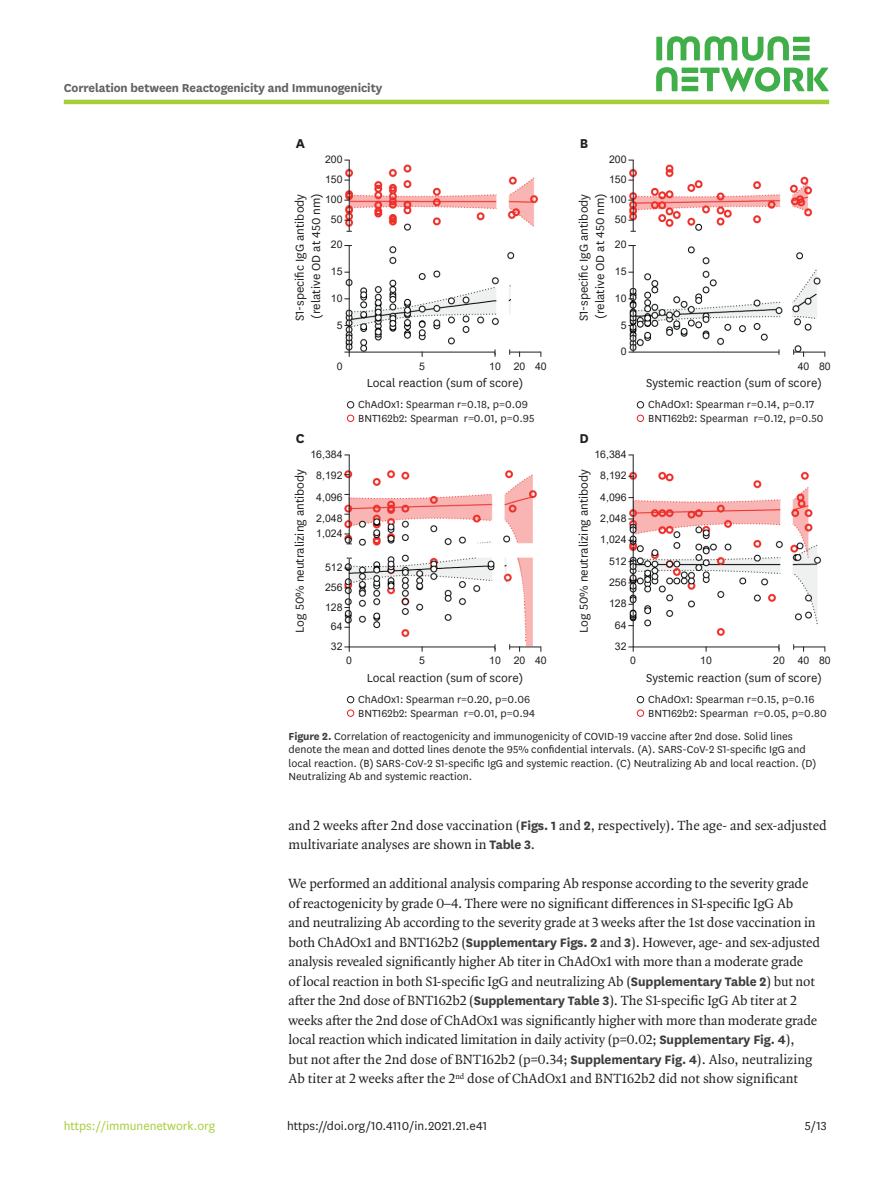
<style>
.page{position:relative;width:893px;height:1191px;background:#fff}
.page>*{position:absolute;margin:0;border:0;box-sizing:border-box;transform-origin:0 0}
.t1{font:700 15px "National";color:#231f20}
.body_p{font:14.25px/19.5px "Quadraat OT";letter-spacing:-.01em;color:#231f20}
.doi_running_footer{font:13.5px/16.2px "National";color:#231f20}
.alt-title-type{font:700 13.5px "National";letter-spacing:-.01em;color:#636366}
.t2{font:13.5px "National";color:#a6ce39}
.fig_caption{font:12px/13.5px "National";color:#231f20}
.t3{font:10.5px/21.3px "Arial";color:#231f20}
.s1{font-weight:700;color:#3e3e3f}
.s2{font-family:"National";font-weight:700;color:#3e3e3f}
</style>
<div class="page">
<hr style="left:64px;top:100px;width:765px;height:4px;background:#a6ce39">
<svg style="left:656px;top:36px;width:173px;height:56px"></svg>
<img style="left:628px;top:454px;width:194px;height:198px">
<img style="left:344px;top:454px;width:197px;height:198px">
<img style="left:344px;top:159px;width:197px;height:198px">
<img style="left:628px;top:159px;width:198px;height:198px">
<hr style="left:349px;top:160px;width:1px;height:192px;background:#231f20">
<svg style="left:345px;top:352px;width:5px;height:4px"></svg>
<hr style="left:349px;top:352px;width:192px;height:1px;background:#231f20">
<svg style="left:345px;top:231px;width:6px;height:15px"></svg>
<hr style="left:633px;top:160px;width:1px;height:192px;background:#231f20">
<svg style="left:629px;top:231px;width:6px;height:15px"></svg>
<svg style="left:495px;top:350px;width:15px;height:6px"></svg>
<hr style="left:633px;top:352px;width:192px;height:1px;background:#231f20">
<svg style="left:779px;top:350px;width:15px;height:4px"></svg>
<div style="left:347px;top:401px;width:7px;height:7px;border:1px solid #231f20;border-radius:50%"></div>
<div style="left:347px;top:415px;width:7px;height:7px;border:1px solid #ee1d23;border-radius:50%"></div>
<div style="left:637px;top:401px;width:7px;height:7px;border:1px solid #231f20;border-radius:50%"></div>
<div style="left:637px;top:415px;width:7px;height:7px;border:1px solid #ee1d23;border-radius:50%"></div>
<hr style="left:349px;top:455px;width:1px;height:192px;background:#231f20">
<svg style="left:345px;top:646px;width:5px;height:5px"></svg>
<hr style="left:349px;top:646px;width:192px;height:1px;background:#231f20">
<svg style="left:629px;top:646px;width:5px;height:5px"></svg>
<svg style="left:347px;top:543px;width:4px;height:16px"></svg>
<hr style="left:633px;top:455px;width:1px;height:192px;background:#231f20">
<svg style="left:495px;top:645px;width:15px;height:6px"></svg>
<svg style="left:822px;top:647px;width:4px;height:5px"></svg>
<hr style="left:633px;top:646px;width:192px;height:1px;background:#231f20">
<svg style="left:779px;top:645px;width:15px;height:6px"></svg>
<div style="left:347px;top:696px;width:7px;height:7px;border:1px solid #231f20;border-radius:50%"></div>
<div style="left:347px;top:709px;width:7px;height:7px;border:1px solid #ee1d23;border-radius:50%"></div>
<div style="left:637px;top:696px;width:7px;height:7px;border:1px solid #231f20;border-radius:50%"></div>
<div style="left:637px;top:709px;width:7px;height:7px;border:1px solid #ee1d23;border-radius:50%"></div>
<p class="alt-title-type" style="left:64px;top:78px;width:320px">Correlation between Reactogenicity and Immunogenicity</p>
<p class="t1" style="left:296px;top:132px;width:11px">A</p>
<p class="t1" style="left:580px;top:132px;width:10px">B</p>
<p class="t3" style="left:325px;top:149px;width:19px">200</p>
<p class="t3" style="left:609px;top:149px;width:19px">200</p>
<p class="t3" style="left:325px;top:169px;width:19px;line-height:20px">150<br>100</p>
<p class="t3" style="left:331px;top:234px;width:13px">20</p>
<p class="t3" style="left:331px;top:261px;width:13px">15</p>
<p class="t3" style="left:331px;top:287px;width:13px">10</p>
<p class="t3" style="left:337px;top:314px;width:7px">5</p>
<p class="doi_running_footer" style="left:291px;top:321px;width:129px;rotate:-90deg">S1-specific IgG antibody (relative OD at 450 nm)</p>
<p class="t3" style="left:331px;top:208px;width:13px">50</p>
<p class="t3" style="left:337px;top:355px;width:7px">0</p>
<p class="t3" style="left:609px;top:169px;width:19px;line-height:20px">150<br>100</p>
<p class="t3" style="left:615px;top:234px;width:13px">20</p>
<p class="t3" style="left:615px;top:261px;width:13px">15</p>
<p class="t3" style="left:615px;top:287px;width:13px">10</p>
<p class="t3" style="left:621px;top:314px;width:7px">5</p>
<p class="doi_running_footer" style="left:575px;top:321px;width:129px;rotate:-90deg">S1-specific IgG antibody (relative OD at 450 nm)</p>
<p class="t3" style="left:615px;top:208px;width:13px">50</p>
<p class="t3" style="left:419px;top:355px;width:7px">5</p>
<p class="t3" style="left:489px;top:355px;width:59px">10 20 40</p>
<p class="t3" style="left:621px;top:341px;width:7px">0</p>
<p class="t3" style="left:798px;top:355px;width:34px">40 80</p>
<p class="doi_running_footer" style="left:367px;top:374px;width:158px">Local reaction (sum of score)</p>
<p class="doi_running_footer" style="left:646px;top:374px;width:177px">Systemic reaction (sum of score)</p>
<p class="fig_caption" style="left:358px;top:397px;width:178px">ChAdOx1: Spearman r=0.18, p=0.09<br>BNT162b2: Spearman r=0.01, p=0.95</p>
<p class="fig_caption" style="left:648px;top:397px;width:177px">ChAdOx1: Spearman r=0.14, p=0.17<br>BNT162b2: Spearman r=0.12, p=0.50</p>
<p class="t1" style="left:296px;top:427px;width:10px">C</p>
<p class="t1" style="left:580px;top:427px;width:11px">D</p>
<p class="t3" style="left:310px;top:444px;width:34px">16,384</p>
<p class="t3" style="left:594px;top:444px;width:34px">16,384</p>
<p class="doi_running_footer" style="left:291px;top:633px;width:165px;rotate:-90deg">Log 50% neutralizing antibody</p>
<p class="t3" style="left:316px;top:465px;width:28px">8,192<br>4,096</p>
<p class="t3" style="left:316px;top:523px;width:28px">1,024</p>
<p class="t3" style="left:325px;top:557px;width:19px;line-height:19.6px">512<br>256</p>
<p class="t3" style="left:331px;top:616px;width:13px">64</p>
<p class="t3" style="left:316px;top:508px;width:28px">2,048</p>
<p class="t3" style="left:325px;top:596px;width:19px">128</p>
<p class="doi_running_footer" style="left:575px;top:633px;width:165px;rotate:-90deg">Log 50% neutralizing antibody</p>
<p class="t3" style="left:600px;top:465px;width:28px">8,192<br>4,096</p>
<p class="t3" style="left:609px;top:529px;width:19px;text-align:justify;text-indent:-9px">1,024<br>512<br>256</p>
<p class="t3" style="left:615px;top:614px;width:13px">64</p>
<p class="t3" style="left:600px;top:508px;width:28px">2,048</p>
<p class="t3" style="left:609px;top:593px;width:19px">128</p>
<p class="t3" style="left:331px;top:636px;width:13px">32</p>
<p class="t3" style="left:615px;top:636px;width:13px">32</p>
<p class="t3" style="left:346px;top:650px;width:7px">0</p>
<p class="t3" style="left:419px;top:650px;width:7px">5</p>
<p class="t3" style="left:489px;top:650px;width:59px">10 20 40</p>
<p class="t3" style="left:700px;top:650px;width:13px">10</p>
<p class="t3" style="left:773px;top:650px;width:13px">20</p>
<p class="t3" style="left:630px;top:650px;width:7px">0</p>
<p class="t3" style="left:798px;top:650px;width:34px">40 80</p>
<p class="doi_running_footer" style="left:367px;top:669px;width:158px">Local reaction (sum of score)</p>
<p class="doi_running_footer" style="left:646px;top:669px;width:177px">Systemic reaction (sum of score)</p>
<p class="t2" style="left:64px;top:1116px;width:153px">https://immunenetwork.org</p>
<p class="fig_caption" style="left:358px;top:692px;width:178px">ChAdOx1: Spearman r=0.20, p=0.06<br>BNT162b2: Spearman r=0.01, p=0.94</p>
<p class="fig_caption" style="left:648px;top:692px;width:180px">ChAdOx1: Spearman r=0.15, p=0.16<br>BNT162b2: Spearman r=0.05, p=0.80</p>
<p class="fig_caption" style="left:289px;top:728px;width:529px"><span class="s1">Figure 2.</span> Correlation of reactogenicity and immunogenicity of COVID-19 vaccine after 2nd dose. Solid lines denote the mean and dotted lines denote the 95% confidential intervals. (A). SARS-CoV-2 S1-specific IgG and local reaction. (B) SARS-CoV-2 S1-specific IgG and systemic reaction. (C) Neutralizing Ab and local reaction. (D)<br>Neutralizing Ab and systemic reaction.</p>
<p class="body_p" style="left:289px;top:815px;width:540px">and 2 weeks after 2nd dose vaccination (<span class="s2">Figs. 1</span> and <span class="s2">2</span>, respectively). The age- and sex-adjusted multivariate analyses are shown in <span class="s2">Table 3</span>.</p>
<p class="body_p" style="left:289px;top:874px;width:533px">We performed an additional analysis comparing Ab response according to the severity grade of reactogenicity by grade 0–4. There were no significant differences in S1-specific IgG Ab<br>and neutralizing Ab according to the severity grade at 3 weeks after the 1st dose vaccination in both ChAdOx1 and BNT162b2 (<span class="s2">Supplementary Figs. 2</span> and <span class="s2">3</span>). However, age- and sex-adjusted analysis revealed significantly higher Ab titer in ChAdOx1 with more than a moderate grade<br>of local reaction in both S1-specific IgG and neutralizing Ab (<span class="s2">Supplementary Table 2</span>) but not after the 2nd dose of BNT162b2 (<span class="s2">Supplementary Table 3</span>). The S1-specific IgG Ab titer at 2 weeks after the 2nd dose of ChAdOx1 was significantly higher with more than moderate grade local reaction which indicated limitation in daily activity (p=0.02; <span class="s2">Supplementary Fig. 4</span>),<br>but not after the 2nd dose of BNT162b2 (p=0.34; <span class="s2">Supplementary Fig. 4</span>). Also, neutralizing Ab titer at 2 weeks after the 2<sup>nd</sup> dose of ChAdOx1 and BNT162b2 did not show significant</p>
<p class="doi_running_footer" style="left:287px;top:1116px;width:202px">https://doi.org/10.4110/in.2021.21.e41</p>
<p class="doi_running_footer" style="left:805px;top:1116px;width:23px">5/13</p>
</div>
